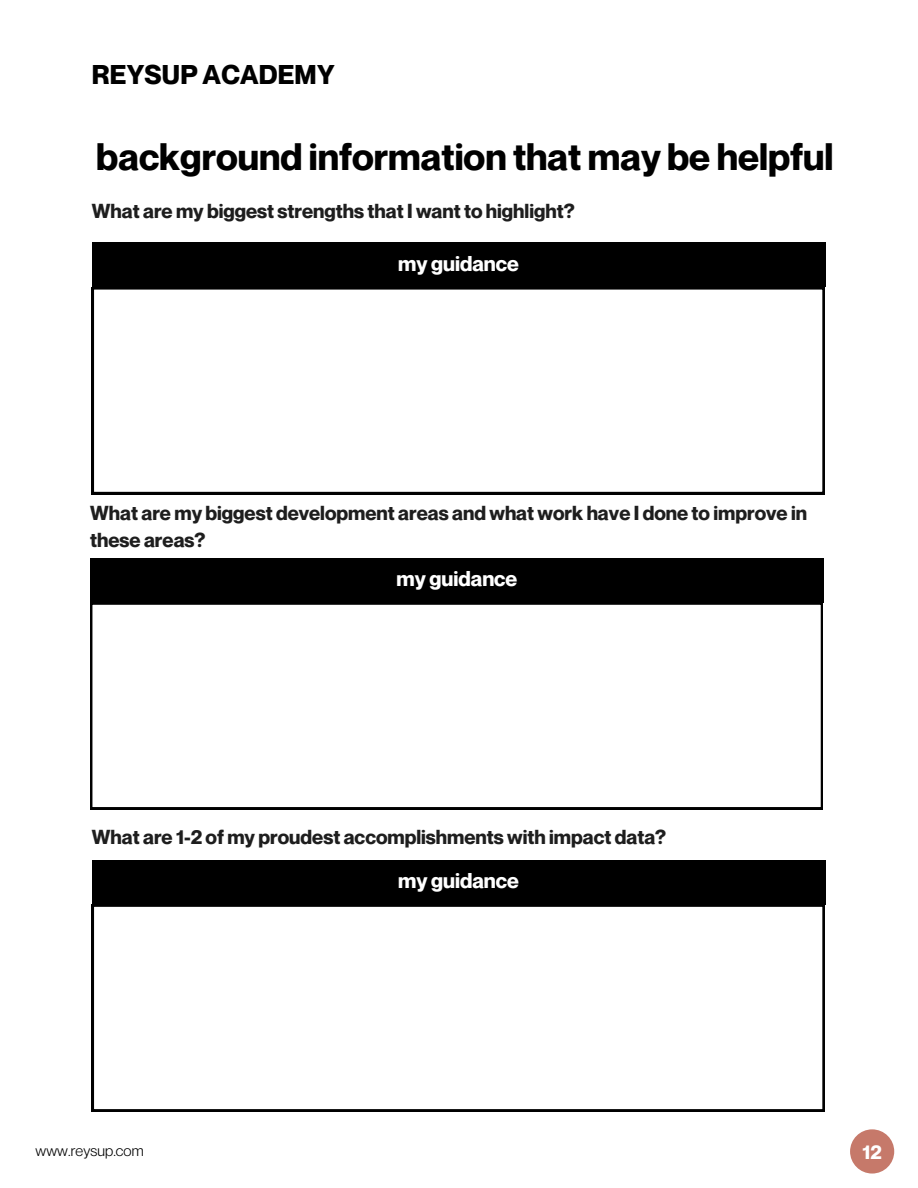
<style>
.page{position:relative;width:918px;height:1188px;background:#fff}
.page>*{position:absolute;margin:0;border:0;box-sizing:border-box;transform-origin:0 0}
.t1{font:700 37.5px "Neue Montreal";color:#000}
.t2{font:700 26.55px "Neue Montreal";letter-spacing:.01em;color:#000}
.t3{font:700 21px "Neue Montreal";color:#fff}
.t4{font:700 19.8px/27px "Neue Montreal";color:#1e1e1e}
.t5{font:700 19.5px "Neue Montreal";color:#fff}
.t6{font:15px "Neue Montreal";letter-spacing:.01em;color:#000}
</style>
<div class="page">
<div style="left:850px;top:1129px;width:44px;height:45px;background:#c6796a;border-radius:50%"></div>
<div style="left:92px;top:242px;width:733px;height:45px;background:#000"></div>
<svg style="left:92px;top:287px;width:732px;height:207px"></svg>
<div style="left:90px;top:558px;width:734px;height:45px;background:#000"></div>
<svg style="left:90px;top:603px;width:733px;height:206px"></svg>
<div style="left:92px;top:860px;width:733px;height:45px;background:#000"></div>
<svg style="left:92px;top:905px;width:732px;height:206px"></svg>
<h3 class="t2" style="left:92px;top:58px;width:244px">REYSUP ACADEMY</h3>
<h3 class="t1" style="left:96px;top:134px;width:739px">background information that may be helpful</h3>
<h3 class="t4" style="left:92px;top:198px;width:484px">What are my biggest strengths that I want to highlight?</h3>
<h3 class="t3" style="left:398px;top:250px;width:122px">my guidance</h3>
<h3 class="t4" style="left:90px;top:499px;width:718px">What are my biggest development areas and what work have I done to improve in these areas?</h3>
<h3 class="t3" style="left:397px;top:565px;width:122px">my guidance</h3>
<p class="t4" style="left:92px;top:824px;width:576px">What are 1-2 of my proudest accomplishments with impact data?</p>
<h3 class="t3" style="left:398px;top:867px;width:122px">my guidance</h3>
<h2 class="t6" style="left:35px;top:1141px;width:110px">www.reysup.com</h2>
<h1 class="t5" style="left:862px;top:1140px;width:21px">12</h1>
</div>
